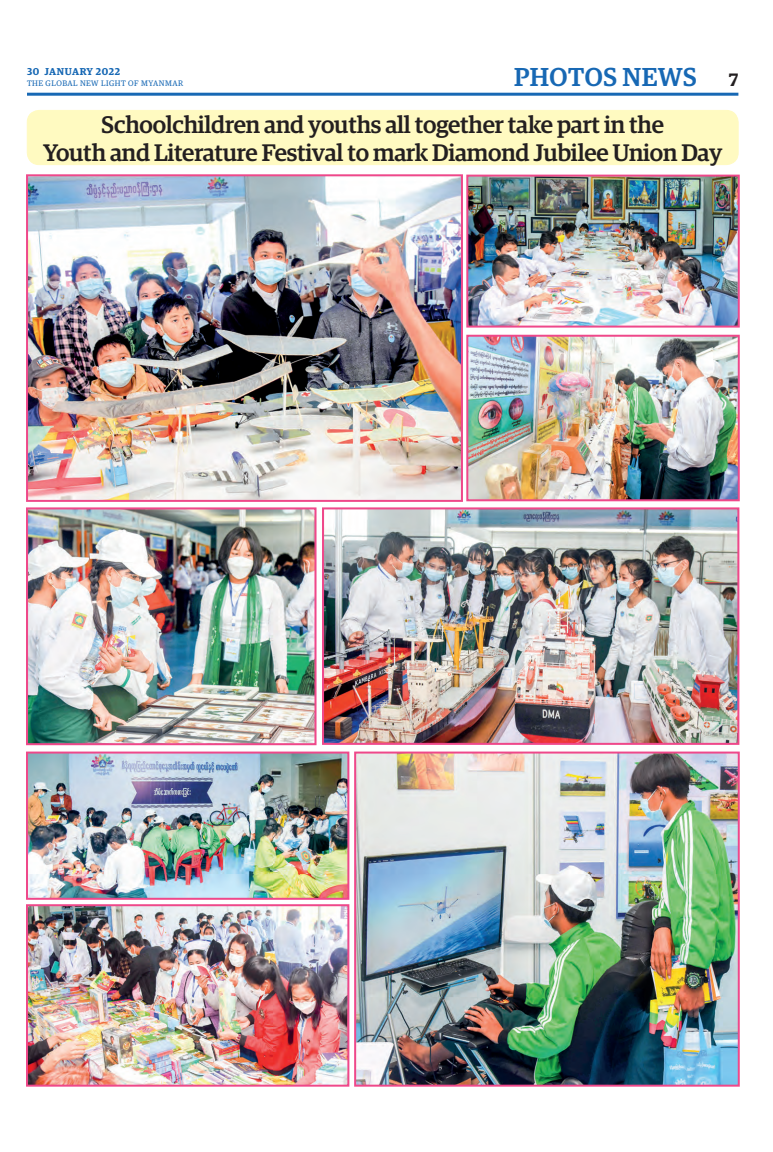
<style>
.page{position:relative;width:773px;height:1152px;background:#fff}
.page>*{position:absolute;margin:0;border:0;box-sizing:border-box;transform-origin:0 0}
.t1{font:500 26px "Guardian Egyp";letter-spacing:.02em;color:#1768b4}
.Brief_Head{font:500 24px "Guardian Egyp";letter-spacing:-.01em;color:#231f20}
.t2{font:600 10px "Guardian Egyp";letter-spacing:.06em;color:#1768b4}
.t3{font:8px "Guardian Egyp";letter-spacing:.06em;color:#1768b4}
.s1{font-weight:600;font-size:18px;color:#231f20}
</style>
<div class="page">
<hr style="left:27px;top:93px;width:711px;height:3px;background:#1768b4">
<div style="left:27px;top:110px;width:711px;height:55px;background:#fffac1;border-radius:12px"></div>
<div style="left:27px;top:110px;width:711px;height:55px;border:1px solid #fffac1;border-radius:12px"></div>
<img style="left:469px;top:178px;width:267px;height:147px">
<div style="left:466px;top:175px;width:273px;height:153px;border:2px solid #ef488a"></div>
<img style="left:29px;top:907px;width:317px;height:177px">
<div style="left:26px;top:904px;width:323px;height:183px;border:2px solid #ef488a"></div>
<img style="left:325px;top:510px;width:411px;height:232px">
<div style="left:322px;top:507px;width:417px;height:238px;border:2px solid #ef488a"></div>
<img style="left:29px;top:755px;width:317px;height:142px">
<div style="left:26px;top:752px;width:323px;height:148px;border:2px solid #ef488a"></div>
<img style="left:469px;top:338px;width:267px;height:160px">
<div style="left:466px;top:335px;width:273px;height:166px;border:2px solid #ef488a"></div>
<img style="left:357px;top:755px;width:379px;height:329px">
<div style="left:354px;top:752px;width:385px;height:335px;border:2px solid #ef488a"></div>
<img style="left:29px;top:510px;width:284px;height:232px">
<div style="left:26px;top:507px;width:290px;height:238px;border:2px solid #ef488a"></div>
<img style="left:29px;top:177px;width:431px;height:322px">
<div style="left:26px;top:174px;width:437px;height:328px;border:2px solid #ef488a"></div>
<p class="t1" style="left:514px;top:59px;width:226px">PHOTOS NEWS <span class="s1">7</span></p>
<p class="t2" style="left:27px;top:64px;width:95px">30 JANUARY 2022</p>
<p class="t3" style="left:27px;top:78px;width:158px">THE GLOBAL NEW LIGHT OF MYANMAR</p>
<p class="Brief_Head" style="left:101px;top:107px;width:564px">Schoolchildren and youths all together take part in the</p>
<p class="Brief_Head" style="left:43px;top:136px;width:680px">Youth and Literature Festival to mark Diamond Jubilee Union Day</p>
</div>
